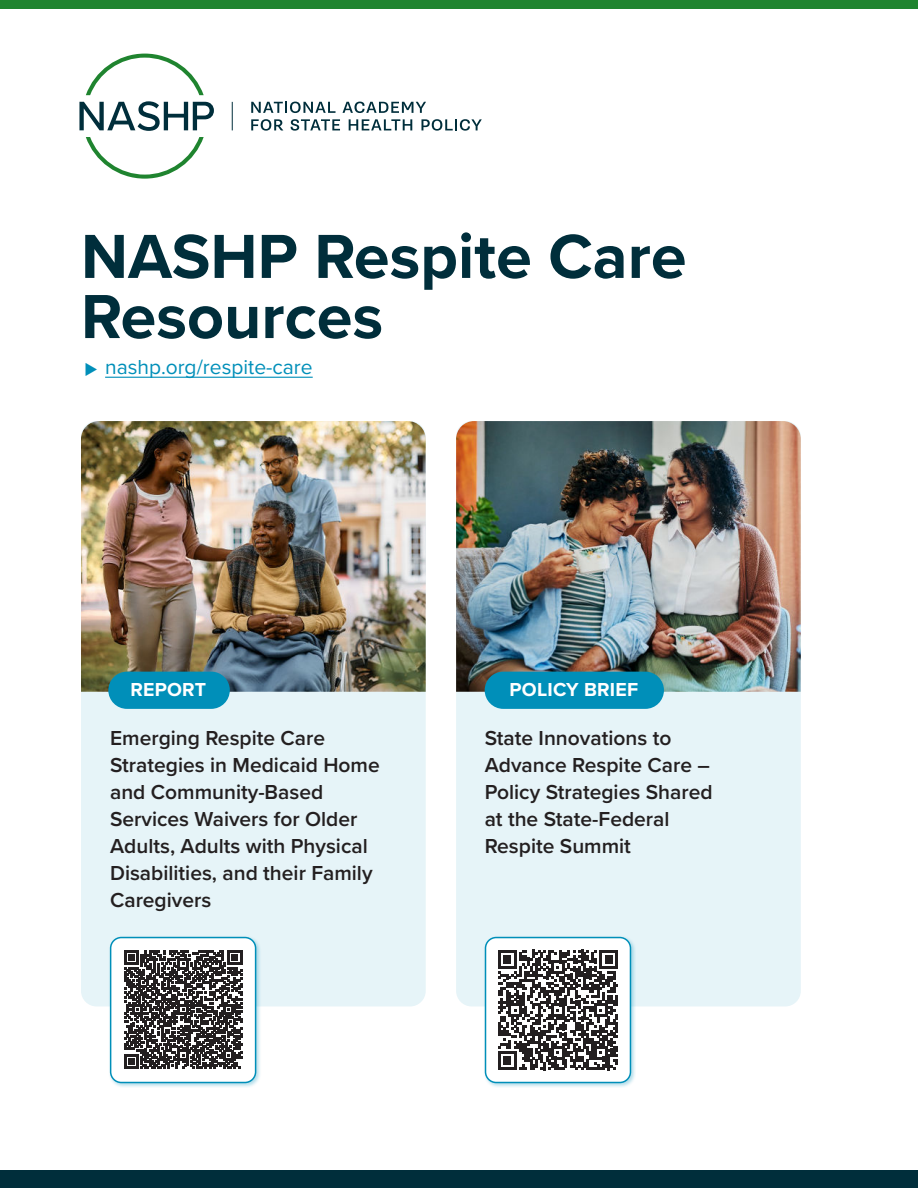
<style>
.page{position:relative;width:918px;height:1188px;background:#fff}
.page>*{position:absolute;margin:0;border:0;box-sizing:border-box;transform-origin:0 0}
.t1{font:700 64.5px/60.2px "Proxima Nova";color:#002e3b}
.t2{font:600 21px/27px "Proxima Nova";color:#231f20}
.t3{font:21px "Proxima Nova";color:#008fb9}
.t4{font:700 19.5px "Proxima Nova";letter-spacing:.01em;color:#fff}
</style>
<div class="page">
<div style="left:456px;top:421px;width:345px;height:585px;background:#e6f4f8;border-radius:16px"></div>
<img style="left:456px;top:421px;width:345px;height:271px">
<div style="left:81px;top:421px;width:345px;height:585px;background:#e6f4f8;border-radius:16px"></div>
<img style="left:81px;top:421px;width:345px;height:271px">
<div style="left:0;top:1170px;width:918px;height:18px;background:#002e3b"></div>
<div style="left:0;top:0;width:918px;height:9px;background:#1f842f"></div>
<hr style="left:105px;top:377px;width:208px;height:1px;background:#008fb9">
<svg style="left:86px;top:54px;width:118px;height:41px"></svg>
<svg style="left:86px;top:137px;width:118px;height:42px"></svg>
<svg style="left:79px;top:101px;width:135px;height:30px"></svg>
<svg style="left:251px;top:102px;width:85px;height:11px"></svg>
<svg style="left:343px;top:102px;width:83px;height:11px"></svg>
<svg style="left:251px;top:119px;width:32px;height:12px"></svg>
<svg style="left:291px;top:119px;width:49px;height:12px"></svg>
<svg style="left:349px;top:119px;width:63px;height:11px"></svg>
<svg style="left:421px;top:119px;width:61px;height:12px"></svg>
<svg style="left:232px;top:102px;width:1px;height:28px"></svg>
<div style="left:108px;top:935px;width:153px;height:153px;background:#008fb9;opacity:.3"></div>
<div style="left:111px;top:938px;width:145px;height:145px;background:#fff;border-radius:11px"></div>
<svg style="left:124px;top:950px;width:118px;height:118px"></svg>
<div style="left:110px;top:937px;width:146px;height:146px;border:2px solid #008fb9;border-radius:11px"></div>
<div style="left:483px;top:935px;width:153px;height:153px;background:#008fb9;opacity:.3"></div>
<div style="left:486px;top:938px;width:144px;height:145px;background:#fff;border-radius:11px"></div>
<svg style="left:498px;top:950px;width:120px;height:120px"></svg>
<div style="left:485px;top:937px;width:146px;height:146px;border:2px solid #008fb9;border-radius:11px"></div>
<div style="left:108px;top:672px;width:122px;height:37px;background:#008fb9;border-radius:19px"></div>
<div style="left:485px;top:672px;width:179px;height:37px;background:#008fb9;border-radius:19px"></div>
<h1 class="t1" style="left:81px;top:230px;width:607px">NASHP Respite Care<br>Resources</h1>
<p class="t3" style="left:105px;top:358px;width:209px">nashp.org/respite-care</p>
<p class="t4" style="left:130px;top:682px;width:77px">REPORT</p>
<p class="t4" style="left:510px;top:682px;width:130px">POLICY BRIEF</p>
<p class="t2" style="left:110px;top:725px;width:271px">Emerging Respite Care<br>Strategies in Medicaid Home and Community-Based<br>Services Waivers for Older<br>Adults, Adults with Physical<br>Disabilities, and their Family<br>Caregivers</p>
<p class="t2" style="left:485px;top:725px;width:229px">State Innovations to<br>Advance Respite Care –<br>Policy Strategies Shared at the State-Federal<br>Respite Summit</p>
</div>
